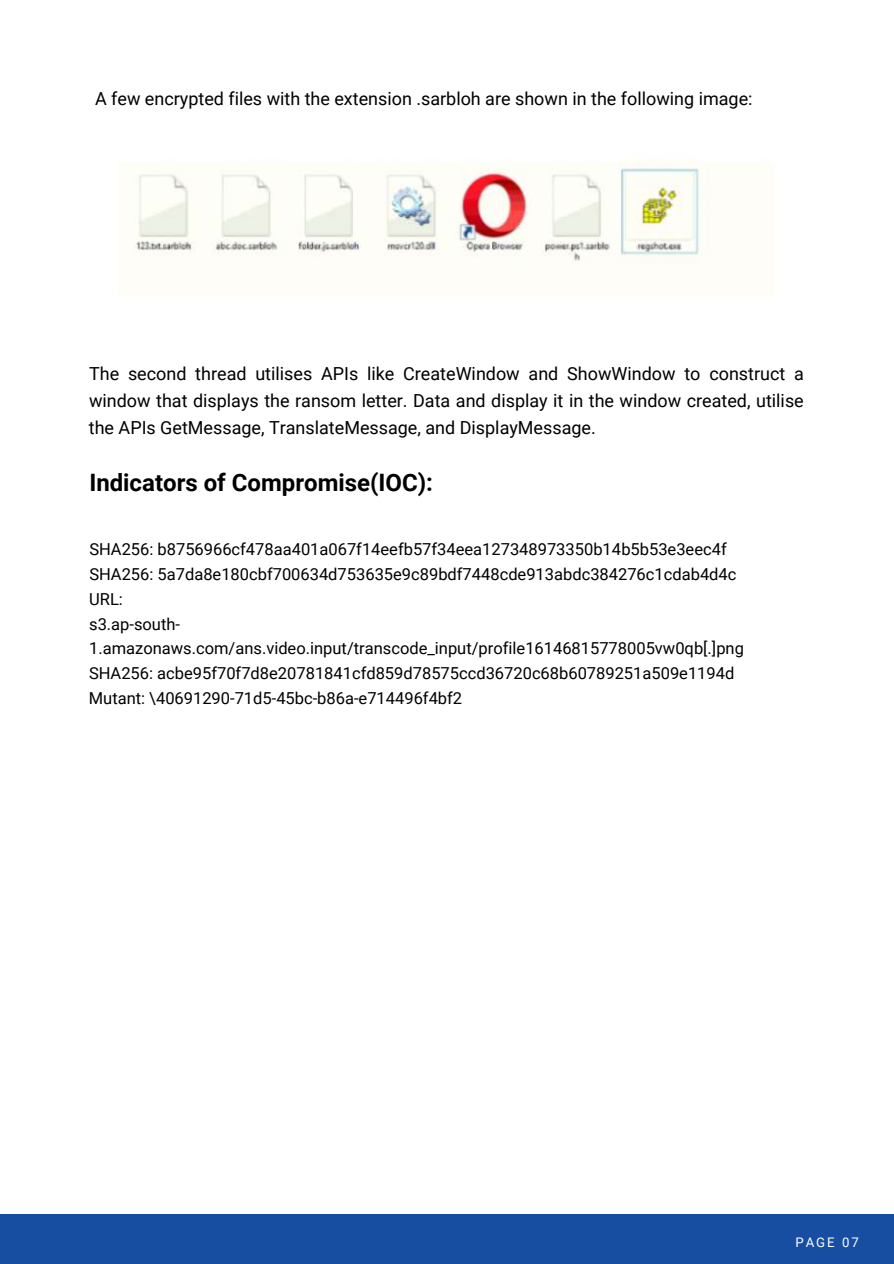
<style>
.page{position:relative;width:894px;height:1264px;background:#fff}
.page>*{position:absolute;margin:0;border:0;box-sizing:border-box;transform-origin:0 0}
.t1{font:700 24px "Roboto";color:#000}
.t2{font:18px/27px "Roboto";color:#000;text-align:justify}
.t3{font:16.5px/24.8px "Roboto";color:#000}
.t4{font:13.2px "Roboto";letter-spacing:.15em;color:#fff}
</style>
<div class="page">
<div style="left:0;top:1213px;width:893px;height:50px;background:#174ea2"></div>
<img style="left:134px;top:160px;width:566px;height:104px">
<p class="t2" style="left:95px;top:85px;width:658px">A few encrypted files with the extension .sarbloh are shown in the following image:</p>
<p class="t2" style="left:89px;top:359px;width:716px">The second thread utilises APIs like CreateWindow and ShowWindow to construct a window that displays the ransom letter. Data and display it in the window created, utilise the APIs GetMessage, TranslateMessage, and DisplayMessage.</p>
<h1 class="t1" style="left:89px;top:465px;width:345px">Indicators of Compromise(IOC):</h1>
<p class="t3" style="left:89px;top:536px;width:656px">SHA256: b8756966cf478aa401a067f14eefb57f34eea127348973350b14b5b53e3eec4f SHA256: 5a7da8e180cbf700634d753635e9c89bdf7448cde913abdc384276c1cdab4d4c URL:<br>s3.ap-south-1.amazonaws.com/ans.video.input/transcode_input/profile16146815778005vw0qb[.]png SHA256: acbe95f70f7d8e20781841cfd859d78575ccd36720c68b60789251a509e1194d Mutant: \40691290-71d5-45bc-b86a-e714496f4bf2</p>
<p class="t4" style="left:795px;top:1232px;width:65px">PAGE 07</p>
</div>
